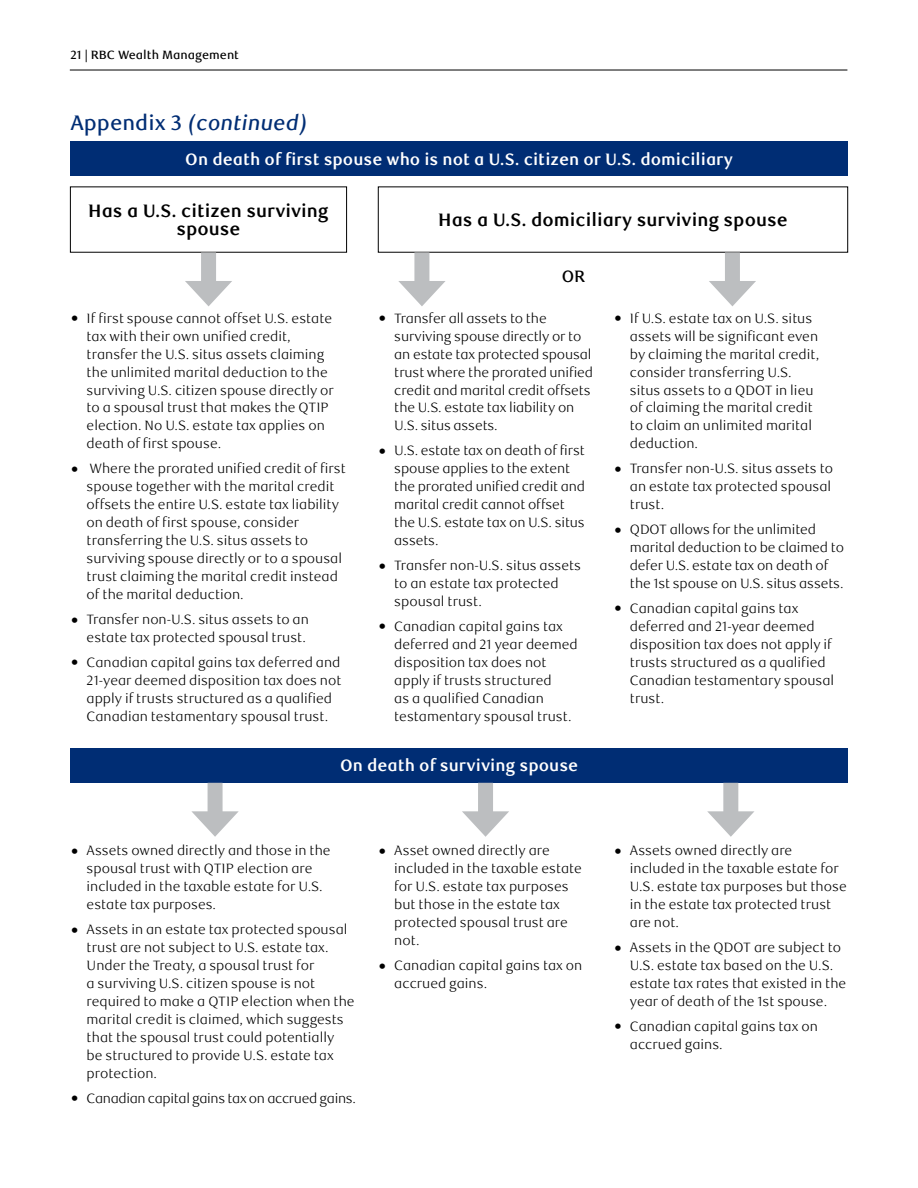
<style>
.page{position:relative;width:918px;height:1188px;background:#fff}
.page>*{position:absolute;margin:0;border:0;box-sizing:border-box;transform-origin:0 0}
.t1{font:italic 500 21px "RBC Text";color:#002d74}
.t2{font:700 18px/18px "RBC Text";color:#000;text-align:center}
.t3{font:700 16.5px "RBC Text";color:#fff}
.t4{font:500 16.5px "RBC Text";color:#000}
.t5{font:300 13.5px/18px "RBC Text";color:#000}
.t6{font:300 13.5px "RBC Text";letter-spacing:-.025em;color:#000}
.t7{font:500 12px "RBC Text";color:#000}
.s1{font-style:normal}
.s2{font-weight:400;font-size:24px}
</style>
<div class="page">
<hr style="left:70px;top:70px;width:777px;height:1px;background:#000">
<div style="left:70px;top:141px;width:778px;height:35px;background:#002d74"></div>
<div style="left:201px;top:252px;width:15px;height:39px;background:#bcbec0"></div>
<svg style="left:185px;top:281px;width:47px;height:25px"></svg>
<div style="left:414px;top:252px;width:15px;height:39px;background:#bcbec0"></div>
<svg style="left:398px;top:281px;width:48px;height:25px"></svg>
<div style="left:725px;top:252px;width:15px;height:39px;background:#bcbec0"></div>
<svg style="left:709px;top:281px;width:47px;height:25px"></svg>
<div style="left:70px;top:748px;width:778px;height:35px;background:#002d74"></div>
<div style="left:208px;top:783px;width:15px;height:38px;background:#bcbec0"></div>
<svg style="left:191px;top:811px;width:48px;height:26px"></svg>
<div style="left:478px;top:783px;width:15px;height:38px;background:#bcbec0"></div>
<svg style="left:462px;top:811px;width:47px;height:26px"></svg>
<div style="left:723px;top:783px;width:15px;height:38px;background:#bcbec0"></div>
<svg style="left:707px;top:811px;width:47px;height:26px"></svg>
<p class="t7" style="left:70px;top:47px;width:170px">21 | RBC Wealth Management</p>
<h1 class="t1" style="left:70px;top:110px;width:239px"><span class="s1">Appendix 3</span> (continued)</h1>
<h2 class="t3" style="left:185px;top:149px;width:549px">On death of first spouse who is not a U.S. citizen or U.S. domiciliary</h2>
<p class="t2" style="left:88px;top:202px;width:242px">Has a U.S. citizen surviving spouse</p>
<p class="t2" style="left:438px;top:211px;width:351px">Has a U.S. domiciliary surviving spouse</p>
<p class="t5" style="left:87px;top:309px;width:249px;text-indent:-16px"><span class="s2">•</span> If first spouse cannot offset U.S. estate tax with their own unified credit, transfer the U.S. situs assets claiming the unlimited marital deduction to the surviving U.S. citizen spouse directly or to a spousal trust that makes the QTIP election. No U.S. estate tax applies on death of first spouse.</p>
<p class="t5" style="left:87px;top:460px;width:261px;text-indent:-16px"><span class="s2">•</span> Where the prorated unified credit of first spouse together with the marital credit offsets the entire U.S. estate tax liability on death of first spouse, consider transferring the U.S. situs assets to surviving spouse directly or to a spousal trust claiming the marital credit instead of the marital deduction.</p>
<p class="t5" style="left:70px;top:611px;width:240px;text-align:right"><span class="s2">•</span> Transfer non-U.S. situs assets to an estate tax protected spousal trust.</p>
<p class="t5" style="left:87px;top:653px;width:256px;text-indent:-16px"><span class="s2">•</span> Canadian capital gains tax deferred and 21-year deemed disposition tax does not apply if trusts structured as a qualified Canadian testamentary spousal trust.</p>
<p class="t4" style="left:562px;top:267px;width:25px">OR</p>
<p class="t5" style="left:394px;top:309px;width:200px;text-indent:-16px"><span class="s2">•</span> Transfer all assets to the surviving spouse directly or to an estate tax protected spousal trust where the prorated unified credit and marital credit offsets the U.S. estate tax liability on<br>U.S. situs assets.</p>
<p class="t5" style="left:394px;top:442px;width:192px;text-indent:-16px"><span class="s2">•</span> U.S. estate tax on death of first spouse applies to the extent the prorated unified credit and marital credit cannot offset the U.S. estate tax on U.S. situs assets.</p>
<p class="t5" style="left:394px;top:557px;width:188px;text-indent:-16px"><span class="s2">•</span> Transfer non-U.S. situs assets to an estate tax protected spousal trust.</p>
<p class="t5" style="left:394px;top:617px;width:185px;text-indent:-16px"><span class="s2">•</span> Canadian capital gains tax deferred and 21 year deemed disposition tax does not apply if trusts structured<br>as a qualified Canadian testamentary spousal trust.</p>
<h2 class="t3" style="left:340px;top:756px;width:240px">On death of surviving spouse</h2>
<p class="t5" style="left:630px;top:309px;width:191px;text-indent:-16px"><span class="s2">•</span> If U.S. estate tax on U.S. situs assets will be significant even by claiming the marital credit, consider transferring U.S. situs assets to a QDOT in lieu of claiming the marital credit to claim an unlimited marital deduction.</p>
<p class="t5" style="left:630px;top:460px;width:205px;text-indent:-16px"><span class="s2">•</span> Transfer non-U.S. situs assets to an estate tax protected spousal trust.</p>
<p class="t5" style="left:630px;top:521px;width:216px;text-indent:-16px"><span class="s2">•</span> QDOT allows for the unlimited marital deduction to be claimed to defer U.S. estate tax on death of the 1st spouse on U.S. situs assets.</p>
<p class="t5" style="left:630px;top:599px;width:206px;text-indent:-16px"><span class="s2">•</span> Canadian capital gains tax deferred and 21-year deemed disposition tax does not apply if trusts structured as a qualified<br>Canadian testamentary spousal trust.</p>
<p class="t5" style="left:87px;top:842px;width:246px;text-indent:-16px"><span class="s2">•</span> Assets owned directly and those in the spousal trust with QTIP election are included in the taxable estate for U.S. estate tax purposes.</p>
<p class="t5" style="left:87px;top:921px;width:270px;text-indent:-16px"><span class="s2">•</span> Assets in an estate tax protected spousal trust are not subject to U.S. estate tax.<br>Under the Treaty, a spousal trust for<br>a surviving U.S. citizen spouse is not required to make a QTIP election when the marital credit is claimed, which suggests that the spousal trust could potentially<br>be structured to provide U.S. estate tax protection.</p>
<p class="t6" style="left:70px;top:1090px;width:287px"><span class="s2">•</span> Canadian capital gains tax on accrued gains.</p>
<p class="t5" style="left:394px;top:842px;width:189px;text-indent:-16px"><span class="s2">•</span> Asset owned directly are included in the taxable estate for U.S. estate tax purposes but those in the estate tax protected spousal trust are not.</p>
<p class="t5" style="left:394px;top:957px;width:189px;text-indent:-16px"><span class="s2">•</span> Canadian capital gains tax on accrued gains.</p>
<p class="t5" style="left:630px;top:842px;width:218px;text-indent:-16px"><span class="s2">•</span> Assets owned directly are included in the taxable estate for<br>U.S. estate tax purposes but those in the estate tax protected trust are not.</p>
<p class="t5" style="left:630px;top:939px;width:218px;text-indent:-16px"><span class="s2">•</span> Assets in the QDOT are subject to<br>U.S. estate tax based on the U.S. estate tax rates that existed in the year of death of the 1st spouse.</p>
<p class="t5" style="left:630px;top:1017px;width:189px;text-indent:-16px"><span class="s2">•</span> Canadian capital gains tax on accrued gains.</p>
</div>
